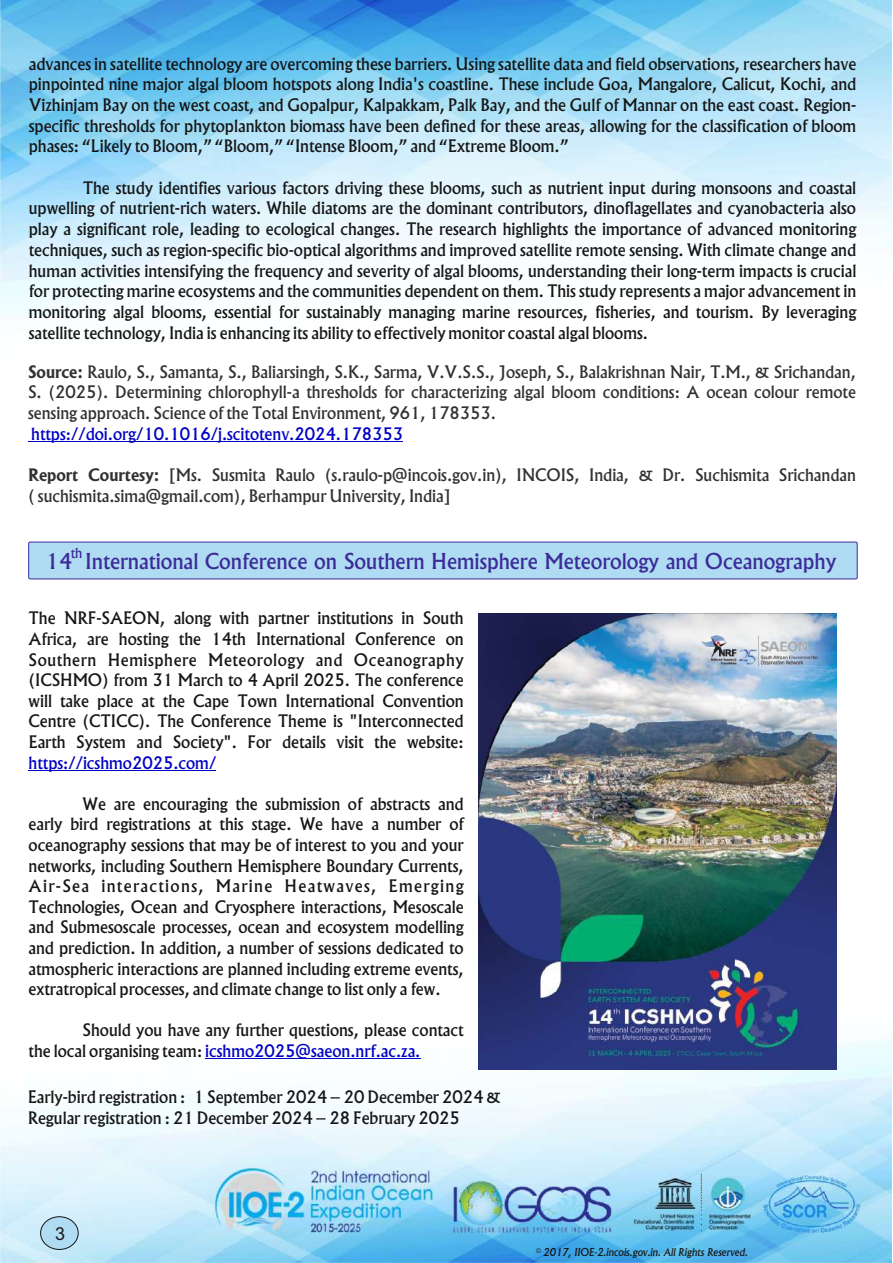
<style>
.page{position:relative;width:893px;height:1263px;background:#fff}
.page>*{position:absolute;margin:0;border:0;box-sizing:border-box;transform-origin:0 0}
.t1{font:500 21px "Albertus";color:#3c2b99}
.t2{font:18px "Arial";color:#151616}
.t3{font:500 16.5px/20.5px "Albertus";color:#151616;text-align:justify}
.t4{font:500 16.5px/20.7px "Albertus";color:#313130;text-align:justify}
.t5{font:500 16.5px "Albertus";color:#0000c4}
.t6{font:500 13.5px "Albertus";color:#3c2b99}
.t7{font:italic 500 10.5px "Albertus";color:#151616}
.s1{font-weight:700}
.s2{color:#0000c4}
</style>
<div class="page">
<img style="left:0;top:0;width:892px;height:1263px">
<div style="left:40px;top:1216px;width:39px;height:34px;background:#afdcf2;border:1px solid #151616;border-radius:50%"></div>
<hr style="left:28px;top:441px;width:375px;height:1px;background:#0000c4">
<div style="left:28px;top:542px;width:830px;height:37px;background:#afdcf2;border:1px solid #3c2b99;border-radius:2px"></div>
<hr style="left:29px;top:770px;width:187px;height:1px;background:#0000c4">
<hr style="left:205px;top:1058px;width:215px;height:1px;background:#0000c4">
<img style="left:479px;top:613px;width:357px;height:456px">
<p class="t3" style="left:29px;top:54px;width:829px">advances in satellite technology are overcoming these barriers. Using satellite data and field observations, researchers have pinpointed nine major algal bloom hotspots along India's coastline. These include Goa, Mangalore, Calicut, Kochi, and Vizhinjam Bay on the west coast, and Gopalpur, Kalpakkam, Palk Bay, and the Gulf of Mannar on the east coast. Region&shy;specific thresholds for phytoplankton biomass have been defined for these areas, allowing for the classification of bloom phases: “Likely to Bloom,” “Bloom,” “Intense Bloom,” and “Extreme Bloom.”</p>
<p class="t3" style="left:29px;top:178px;width:829px;text-indent:54px">The study identifies various factors driving these blooms, such as nutrient input during monsoons and coastal upwelling of nutrient-rich waters. While diatoms are the dominant contributors, dinoflagellates and cyanobacteria also play a significant role, leading to ecological changes. The research highlights the importance of advanced monitoring techniques, such as region-specific bio-optical algorithms and improved satellite remote sensing. With climate change and human activities intensifying the frequency and severity of algal blooms, understanding their long-term impacts is crucial for protecting marine ecosystems and the communities dependent on them. This study represents a major advancement in monitoring algal blooms, essential for sustainably managing marine resources, fisheries, and tourism. By leveraging satellite technology, India is enhancing its ability to effectively monitor coastal algal blooms.</p>
<p class="t4" style="left:28px;top:362px;width:829px"><span class="s1">Source:</span> Raulo, S., Samanta, S., Baliarsingh, S.K., Sarma, V.V.S.S., Joseph, S., Balakrishnan Nair, T.M., &amp; Srichandan, S. (2025). Determining chlorophyll-a thresholds for characterizing algal bloom conditions: A ocean colour remote sensing approach. Science of the Total Environment, 961, 178353.</p>
<p class="t5" style="left:31px;top:427px;width:373px">https://doi.org/10.1016/j.scitotenv.2024.178353</p>
<p class="t4" style="left:28px;top:466px;width:829px"><span class="s1">Report Courtesy:</span> [Ms. Susmita Raulo (s.raulo-p@incois.gov.in), INCOIS, India, &amp; Dr. Suchismita Srichandan ( suchismita.sima@gmail.com), Berhampur University, India]</p>
<p class="t6" style="left:71px;top:548px;width:13px">th</p>
<p class="t1" style="left:46px;top:553px;width:792px">14 International Conference on Southern Hemisphere Meteorology and Oceanography</p>
<p class="t3" style="left:29px;top:609px;width:437px">The NRF-SAEON, along with partner institutions in South Africa, are hosting the 14th International Conference on Southern Hemisphere Meteorology and Oceanography (ICSHMO) from 31 March to 4 April 2025. The conference will take place at the Cape Town International Convention Centre (CTICC). The Conference Theme is "Interconnected Earth System and Society". For details visit the website:</p>
<p class="t5" style="left:29px;top:756px;width:189px">https://icshmo2025.com/</p>
<p class="t3" style="left:29px;top:795px;width:437px;text-indent:54px">We are encouraging the submission of abstracts and early bird registrations at this stage. We have a number of oceanography sessions that may be of interest to you and your networks, including Southern Hemisphere Boundary Currents, Air-Sea interactions, Marine Heatwaves, Emerging Technologies, Ocean and Cryosphere interactions, Mesoscale and Submesoscale processes, ocean and ecosystem modelling and prediction. In addition, a number of sessions dedicated to atmospheric interactions are planned including extreme events, extratropical processes, and climate change to list only a few.</p>
<p class="t3" style="left:29px;top:1021px;width:437px;text-indent:54px">Should you have any further questions, please contact the local organising team: <span class="s2">icshmo2025@saeon.nrf.ac.za.</span></p>
<p class="t3" style="left:28px;top:1088px;width:475px">Early-bird registration : 1 September 2024 – 20 December 2024 &amp;<br>Regular registration : 21 December 2024 – 28 February 2025</p>
<p class="t2" style="left:55px;top:1226px;width:12px">3</p>
<p class="t7" style="left:535px;top:1247px;width:214px">© 2017, IIOE-2.incois.gov.in. All Rights Reserved.</p>
</div>
